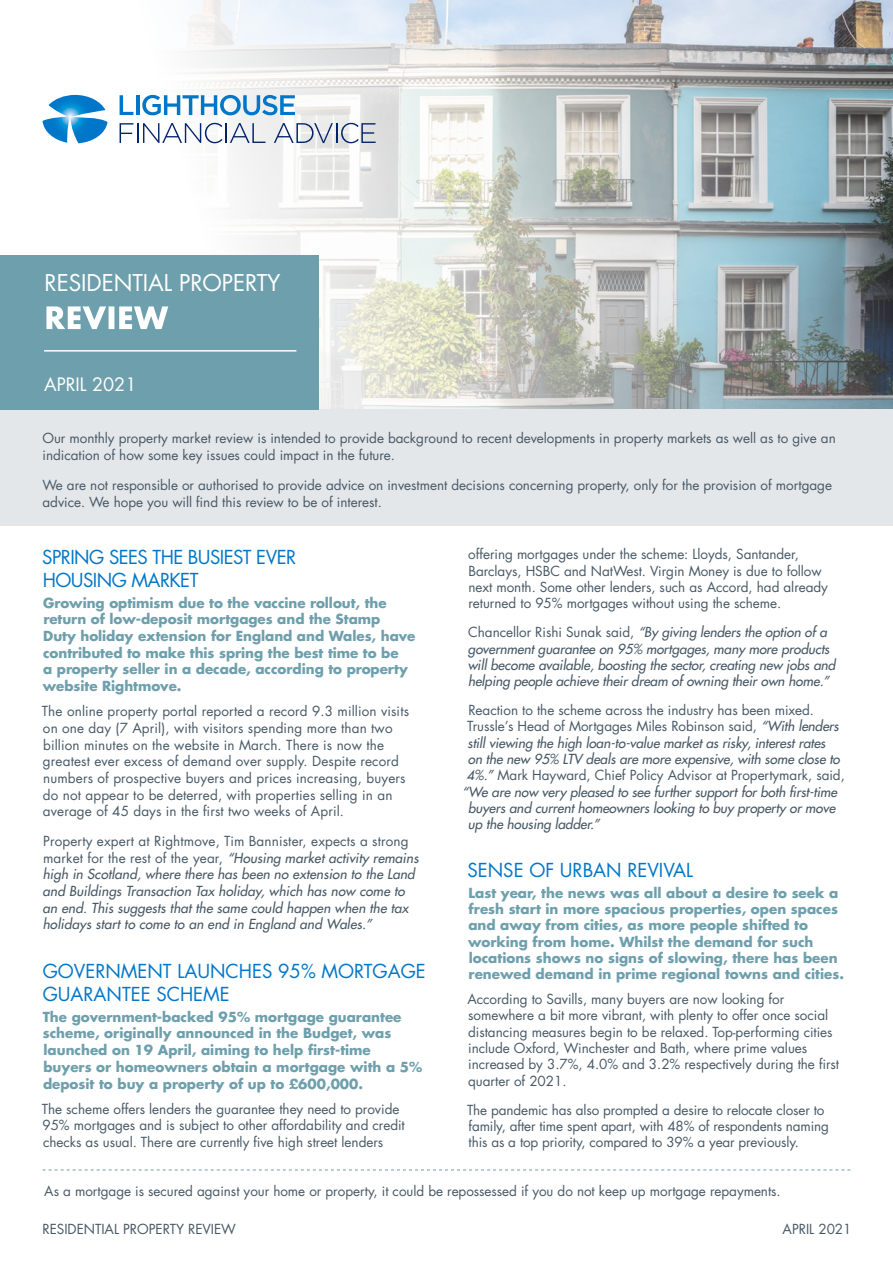
<style>
.page{position:relative;width:893px;height:1263px;background:#fff}
.page>*{position:absolute;margin:0;border:0;box-sizing:border-box;transform-origin:0 0}
.body_text{font:22.5px "Futura LT";letter-spacing:-.005em;color:#fff}
.heading_2{font:18.75px/23px "Futura LT";color:#0076c8}
.heading_2-2{font:18.75px/23px "Futura LT";letter-spacing:-.03em;color:#0076c8}
.DATE{font:18px "Futura LT";color:#fff}
.body_text-2{font:13.5px/16.4px "Futura LT";letter-spacing:-.005em;color:#475865}
.body_text-3{font:italic 13.5px/16.6px "Futura LT";letter-spacing:-.005em;color:#475865}
.intro_text{font:700 13.5px/16.6px "Futura LT";color:#6e9fac}
.s1{font-style:normal}
.s2{font-style:italic}
</style>
<div class="page">
<svg style="left:42px;top:0;width:851px;height:409px"></svg>
<svg style="left:43px;top:95px;width:65px;height:48px"></svg>
<svg style="left:120px;top:123px;width:103px;height:20px"></svg>
<hr style="left:225px;top:123px;width:2px;height:20px;background:#002369">
<svg style="left:230px;top:123px;width:35px;height:20px"></svg>
<svg style="left:274px;top:123px;width:102px;height:20px"></svg>
<svg style="left:120px;top:95px;width:13px;height:20px"></svg>
<hr style="left:136px;top:95px;width:3px;height:20px;background:#0076c8">
<svg style="left:142px;top:95px;width:153px;height:20px"></svg>
<div style="left:0;top:409px;width:893px;height:117px;background:#e4e7ea"></div>
<div style="left:0;top:255px;width:319px;height:154px;background:#6e9fac"></div>
<svg style="left:46px;top:306px;width:122px;height:23px"></svg>
<hr style="left:44px;top:350px;width:252px;height:2px;background:#fff">
<svg style="left:43px;top:1169px;width:807px;height:1px"></svg>
<p class="body_text" style="left:45px;top:268px;width:237px">RESIDENTIAL PROPERTY</p>
<p class="DATE" style="left:44px;top:373px;width:94px">APRIL 2021</p>
<p class="body_text-2" style="left:43px;top:429px;width:795px;line-height:17.2px">Our monthly property market review is intended to provide background to recent developments in property markets as well as to give an indication of how some key issues could impact in the future.</p>
<p class="body_text-2" style="left:43px;top:476px;width:791px;line-height:17.2px">We are not responsible or authorised to provide advice on investment decisions concerning property, only for the provision of mortgage advice. We hope you will find this review to be of interest.</p>
<p class="body_text-2" style="left:468px;top:546px;width:361px">offering mortgages under the scheme: Lloyds, Santander, Barclays, HSBC and NatWest. Virgin Money is due to follow next month. Some other lenders, such as Accord, had already returned to 95% mortgages without using the scheme.</p>
<p class="body_text-3" style="left:468px;top:624px;width:369px"><span class="s1">Chancellor Rishi Sunak said,</span> “By giving lenders the option of a government guarantee on 95% mortgages, many more products will become available, boosting the sector, creating new jobs and helping people achieve their dream of owning their own home.”</p>
<p class="body_text-2" style="left:468px;top:702px;width:347px">Reaction to the scheme across the industry has been mixed.</p>
<p class="body_text-2" style="left:467px;top:718px;width:373px">Trussle’s Head of Mortgages Miles Robinson said, <span class="s2">“With lenders</span></p>
<p class="body_text-3" style="left:468px;top:734px;width:359px">still viewing the high loan-to-value market as risky, interest rates</p>
<p class="body_text-3" style="left:468px;top:751px;width:374px">on the new 95% LTV deals are more expensive, with some close to</p>
<p class="body_text-2" style="left:466px;top:767px;width:380px"><span class="s2">4%.”</span> Mark Hayward, Chief Policy Advisor at Propertymark, said,</p>
<p class="body_text-3" style="left:462px;top:783px;width:376px">“We are now very pleased to see further support for both first-time</p>
<p class="body_text-3" style="left:468px;top:800px;width:369px">buyers and current homeowners looking to buy property or move</p>
<p class="body_text-3" style="left:468px;top:816px;width:133px">up the housing ladder.”</p>
<p class="heading_2" style="left:468px;top:859px;width:227px">SENSE OF URBAN REVIVAL</p>
<p class="intro_text" style="left:468px;top:884px;width:377px">Last year, the news was all about a desire to seek a fresh start in more spacious properties, open spaces and away from cities, as more people shifted to working from home. Whilst the demand for such locations shows no signs of slowing, there has been renewed demand in prime regional towns and cities.</p>
<p class="body_text-2" style="left:467px;top:991px;width:373px">According to Savills, many buyers are now looking for somewhere a bit more vibrant, with plenty to offer once social distancing measures begin to be relaxed. Top-performing cities include Oxford, Winchester and Bath, where prime values increased by 3.7%, 4.0% and 3.2% respectively during the first quarter of 2021.</p>
<p class="body_text-2" style="left:467px;top:1101px;width:363px">The pandemic has also prompted a desire to relocate closer to family, after time spent apart, with 48% of respondents naming this as a top priority, compared to 39% a year previously.</p>
<p class="body_text-2" style="left:44px;top:1183px;width:738px">As a mortgage is secured against your home or property, it could be repossessed if you do not keep up mortgage repayments.</p>
<p class="heading_2-2" style="left:42px;top:545px;width:255px">SPRING SEES THE BUSIEST EVER<br>HOUSING MARKET</p>
<p class="intro_text" style="left:43px;top:594px;width:374px">Growing optimism due to the vaccine rollout, the return of low-deposit mortgages and the Stamp Duty holiday extension for England and Wales, have contributed to make this spring the best time to be<br>a property seller in a decade, according to property website Rightmove.</p>
<p class="body_text-2" style="left:42px;top:703px;width:369px">The online property portal reported a record 9.3 million visits on one day (7 April), with visitors spending more than two billion minutes on the website in March. There is now the greatest ever excess of demand over supply. Despite record numbers of prospective buyers and prices increasing, buyers do not appear to be deterred, with properties selling in an average of 45 days in the first two weeks of April.</p>
<p class="body_text-3" style="left:43px;top:832px;width:377px"><span class="s1">Property expert at Rightmove, Tim Bannister, expects a strong market for the rest of the year,</span> “Housing market activity remains high in Scotland, where there has been no extension to the Land and Buildings Transaction Tax holiday, which has now come to an end. This suggests that the same could happen when the tax holidays start to come to an end in England and Wales.”</p>
<p class="heading_2" style="left:43px;top:960px;width:385px">GOVERNMENT LAUNCHES 95% MORTGAGE<br>GUARANTEE SCHEME</p>
<p class="intro_text" style="left:43px;top:1008px;width:381px">The government-backed 95% mortgage guarantee scheme, originally announced in the Budget, was launched on 19 April, aiming to help first-time<br>buyers or homeowners obtain a mortgage with a 5% deposit to buy a property of up to £600,000.</p>
<p class="body_text-2" style="left:42px;top:1100px;width:364px">The scheme offers lenders the guarantee they need to provide<br>95% mortgages and is subject to other affordability and credit checks as usual. There are currently five high street lenders</p>
<p class="body_text-2" style="left:43px;top:1221px;width:195px">RESIDENTIAL PROPERTY REVIEW</p>
<p class="body_text-2" style="left:783px;top:1221px;width:70px">APRIL 2021</p>
</div>
